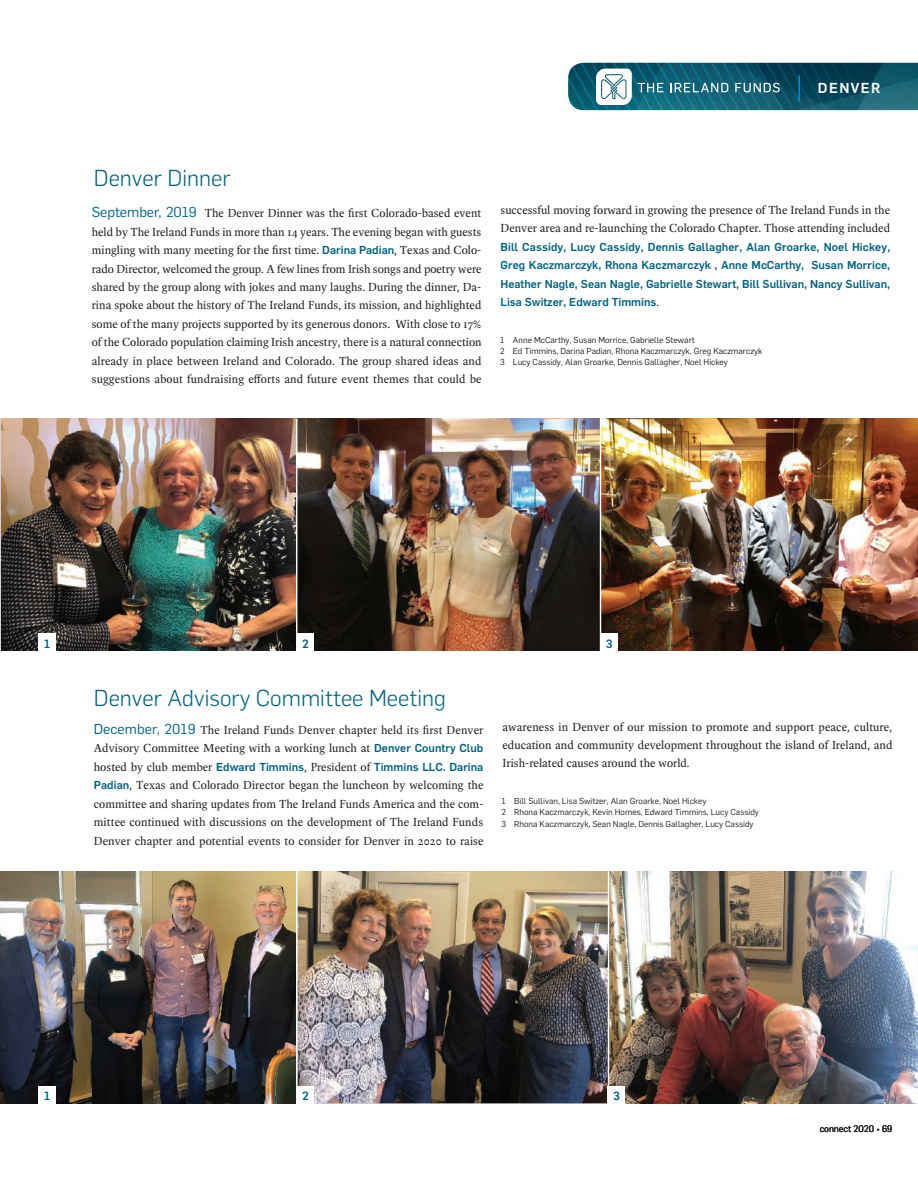
<style>
.page{position:relative;width:918px;height:1188px;background:#fff}
.page>*{position:absolute;margin:0;border:0;box-sizing:border-box;transform-origin:0 0}
.t1{font:300 22.65px "Flama";color:#006383}
.t2{font:500 14.25px "Flama";letter-spacing:.1em;color:#fff}
.t3{font:12.75px/18.5px "Spinoza OT";color:#231f20;text-align:justify}
.t4{font:500 11.85px "Flama";color:#006383}
.t5{font:500 11.4px/18.5px "Flama";color:#006383;text-align:justify}
.t6{font:9.15px "Flama";color:#231f20}
.t7{font:8.55px/11.4px "Flama";color:#231f20}
.s1{font-family:"Flama";font-size:14.1px;color:#006383}
.s2{font-family:"Flama";font-weight:500;font-size:11.4px;color:#006383}
.s3{font-family:"Spinoza OT";font-weight:400;font-size:12.75px;color:#231f20}
</style>
<div class="page">
<img style="left:568px;top:63px;width:350px;height:47px">
<svg style="left:596px;top:69px;width:36px;height:36px"></svg>
<svg style="left:638px;top:83px;width:25px;height:9px"></svg>
<svg style="left:670px;top:83px;width:58px;height:9px"></svg>
<svg style="left:735px;top:83px;width:45px;height:9px"></svg>
<svg style="left:799px;top:75px;width:1px;height:26px"></svg>
<img style="left:2px;top:419px;width:294px;height:232px">
<img style="left:0;top:871px;width:296px;height:232px">
<img style="left:297px;top:419px;width:303px;height:232px">
<img style="left:601px;top:419px;width:317px;height:232px">
<img style="left:297px;top:871px;width:311px;height:232px">
<img style="left:609px;top:871px;width:309px;height:232px">
<div style="left:297px;top:634px;width:17px;height:17px;background:#fff"></div>
<div style="left:601px;top:634px;width:17px;height:17px;background:#fff"></div>
<div style="left:297px;top:1086px;width:17px;height:17px;background:#fff"></div>
<div style="left:608px;top:1086px;width:17px;height:17px;background:#fff"></div>
<div style="left:39px;top:634px;width:17px;height:17px;background:#fff"></div>
<div style="left:39px;top:1086px;width:17px;height:17px;background:#fff"></div>
<h1 class="t1" style="left:94px;top:170px;width:138px">Denver Dinner</h1>
<p class="t2" style="left:818px;top:82px;width:64px">DENVER</p>
<p class="t3" style="left:92px;top:205px;width:391px"><span class="s1">September, 2019</span> The Denver Dinner was the first Colorado-based event held by The Ireland Funds in more than 14 years. The evening began with guests mingling with many meeting for the first time. <span class="s2">Darina Padian</span>, Texas and Colo&shy;rado Director, welcomed the group. A few lines from Irish songs and poetry were shared by the group along with jokes and many laughs. During the dinner, Da&shy;rina spoke about the history of The Ireland Funds, its mission, and highlighted some of the many projects supported by its generous donors. With close to 17% of the Colorado population claiming Irish ancestry, there is a natural connection already in place between Ireland and Colorado. The group shared ideas and suggestions about fundraising efforts and future event themes that could be</p>
<p class="t3" style="left:501px;top:201px;width:391px">successful moving forward in growing the presence of The Ireland Funds in the<br>Denver area and re-launching the Colorado Chapter. Those attending included</p>
<p class="t5" style="left:501px;top:238px;width:391px">Bill Cassidy, Lucy Cassidy, Dennis Gallagher, Alan Groarke, Noel Hickey, Greg Kaczmarczyk, Rhona Kaczmarczyk , Anne McCarthy, Susan Morrice, Heather Nagle, Sean Nagle, Gabrielle Stewart, Bill Sullivan, Nancy Sullivan, Lisa Switzer, Edward Timmins<span class="s3">.</span></p>
<p class="t7" style="left:500px;top:335px;width:264px">1 Anne McCarthy, Susan Morrice, Gabrielle Stewart<br>2 Ed Timmins, Darina Padian, Rhona Kaczmarczyk, Greg Kaczmarczyk<br>3 Lucy Cassidy, Alan Groarke, Dennis Gallagher, Noel Hickey</p>
<p class="t4" style="left:44px;top:639px;width:8px">1</p>
<p class="t4" style="left:302px;top:639px;width:8px">2</p>
<p class="t4" style="left:606px;top:639px;width:8px">3</p>
<h1 class="t1" style="left:94px;top:690px;width:354px">Denver Advisory Committee Meeting</h1>
<p class="t3" style="left:94px;top:721px;width:391px"><span class="s1">December, 2019</span> The Ireland Funds Denver chapter held its first Denver Advisory Committee Meeting with a working lunch at <span class="s2">Denver Country Club </span>hosted by club member <span class="s2">Edward Timmins</span>, President of <span class="s2">Timmins LLC. Darina Padian</span>, Texas and Colorado Director began the luncheon by welcoming the committee and sharing updates from The Ireland Funds America and the com&shy;mittee continued with discussions on the development of The Ireland Funds Denver chapter and potential events to consider for Denver in 2020 to raise</p>
<p class="t3" style="left:503px;top:718px;width:391px">awareness in Denver of our mission to promote and support peace, culture, education and community development throughout the island of Ireland, and Irish-related causes around the world.</p>
<p class="t7" style="left:502px;top:796px;width:259px">1 Bill Sullivan, Lisa Switzer, Alan Groarke, Noel Hickey<br>2 Rhona Kaczmarczyk, Kevin Homes, Edward Timmins, Lucy Cassidy<br>3 Rhona Kaczmarczyk, Sean Nagle, Dennis Gallagher, Lucy Cassidy</p>
<p class="t4" style="left:44px;top:1092px;width:8px">1</p>
<p class="t4" style="left:302px;top:1092px;width:8px">2</p>
<p class="t4" style="left:613px;top:1092px;width:8px">3</p>
<p class="t6" style="left:820px;top:1125px;width:74px">connect 2020 • 69</p>
</div>
